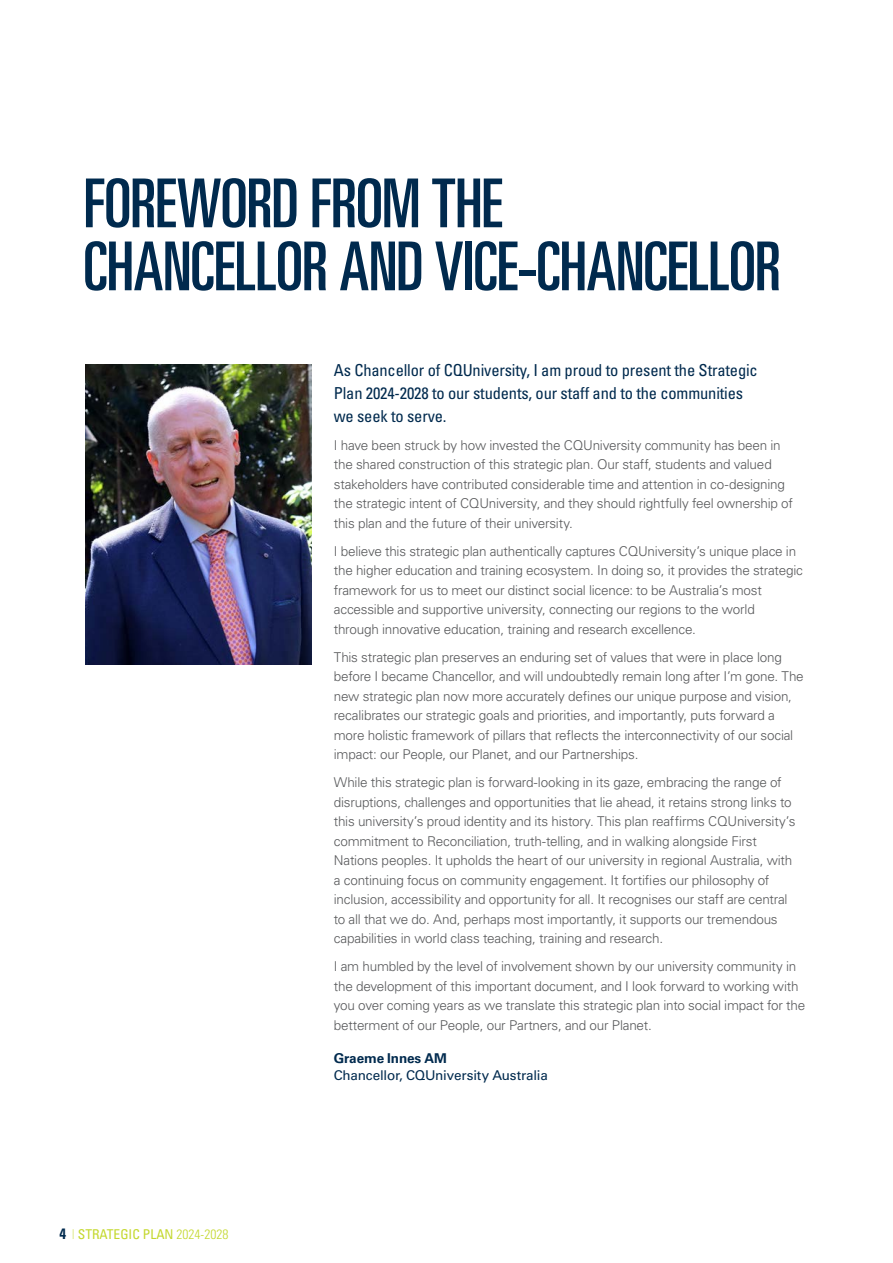
<style>
.page{position:relative;width:893px;height:1263px;background:#fff}
.page>*{position:absolute;margin:0;border:0;box-sizing:border-box;transform-origin:0 0}
.t1{font:ultra-condensed 67.5px/63px "Univers LT Std";letter-spacing:-.01em;color:#002a4e}
.t2{font:condensed 16.5px/22.5px "Univers LT Std";letter-spacing:-.01em;color:#002a4e}
.t3{font:300 13.5px/19.5px "Univers LT Std";letter-spacing:-.015em;color:#58595b}
.t4{font:13.5px "Univers LT Std";letter-spacing:-.015em;color:#002a4e}
.t5{font:condensed 13.5px "Univers LT Std";color:#c4d82e}
.t6{font:700 13.5px "Univers LT Std";letter-spacing:-.01em;color:#002a4e}
.s1{font-weight:700;font-size:15px;color:#002a4e}
.s2{font-weight:100;font-stretch:ultra-condensed}
.s3{font-weight:300}
</style>
<div class="page">
<img style="left:85px;top:364px;width:227px;height:301px">
<h1 class="t1" style="left:83px;top:171px;width:699px">FOREWORD FROM THE<br>CHANCELLOR AND VICE‑CHANCELLOR</h1>
<p class="t5" style="left:60px;top:1225px;width:170px"><span class="s1">4</span> <span class="s2">|</span> STRATEGIC PLAN <span class="s3">2024-2028</span></p>
<p class="t2" style="left:334px;top:359px;width:425px">As Chancellor of CQUniversity, I am proud to present the Strategic<br>Plan 2024-2028 to our students, our staff and to the communities we seek to serve.</p>
<p class="t3" style="left:334px;top:435px;width:461px">I have been struck by how invested the CQUniversity community has been in the shared construction of this strategic plan. Our staff, students and valued stakeholders have contributed considerable time and attention in co-designing the strategic intent of CQUniversity, and they should rightfully feel ownership of this plan and the future of their university.</p>
<p class="t3" style="left:334px;top:541px;width:471px">I believe this strategic plan authentically captures CQUniversity’s unique place in the higher education and training ecosystem. In doing so, it provides the strategic framework for us to meet our distinct social licence: to be Australia’s most accessible and supportive university, connecting our regions to the world through innovative education, training and research excellence.</p>
<p class="t3" style="left:334px;top:647px;width:471px">This strategic plan preserves an enduring set of values that were in place long before I became Chancellor, and will undoubtedly remain long after I’m gone. The new strategic plan now more accurately defines our unique purpose and vision, recalibrates our strategic goals and priorities, and importantly, puts forward a more holistic framework of pillars that reflects the interconnectivity of our social impact: our People, our Planet, and our Partnerships.</p>
<p class="t3" style="left:334px;top:772px;width:463px">While this strategic plan is forward-looking in its gaze, embracing the range of disruptions, challenges and opportunities that lie ahead, it retains strong links to this university’s proud identity and its history. This plan reaffirms CQUniversity’s commitment to Reconciliation, truth-telling, and in walking alongside First Nations peoples. It upholds the heart of our university in regional Australia, with a continuing focus on community engagement. It fortifies our philosophy of inclusion, accessibility and opportunity for all. It recognises our staff are central to all that we do. And, perhaps most importantly, it supports our tremendous capabilities in world class teaching, training and research.</p>
<p class="t3" style="left:334px;top:956px;width:473px">I am humbled by the level of involvement shown by our university community in the development of this important document, and I look forward to working with you over coming years as we translate this strategic plan into social impact for the betterment of our People, our Partners, and our Planet.</p>
<p class="t6" style="left:334px;top:1050px;width:114px">Graeme Innes AM</p>
<p class="t4" style="left:334px;top:1067px;width:216px">Chancellor, CQUniversity Australia</p>
</div>
